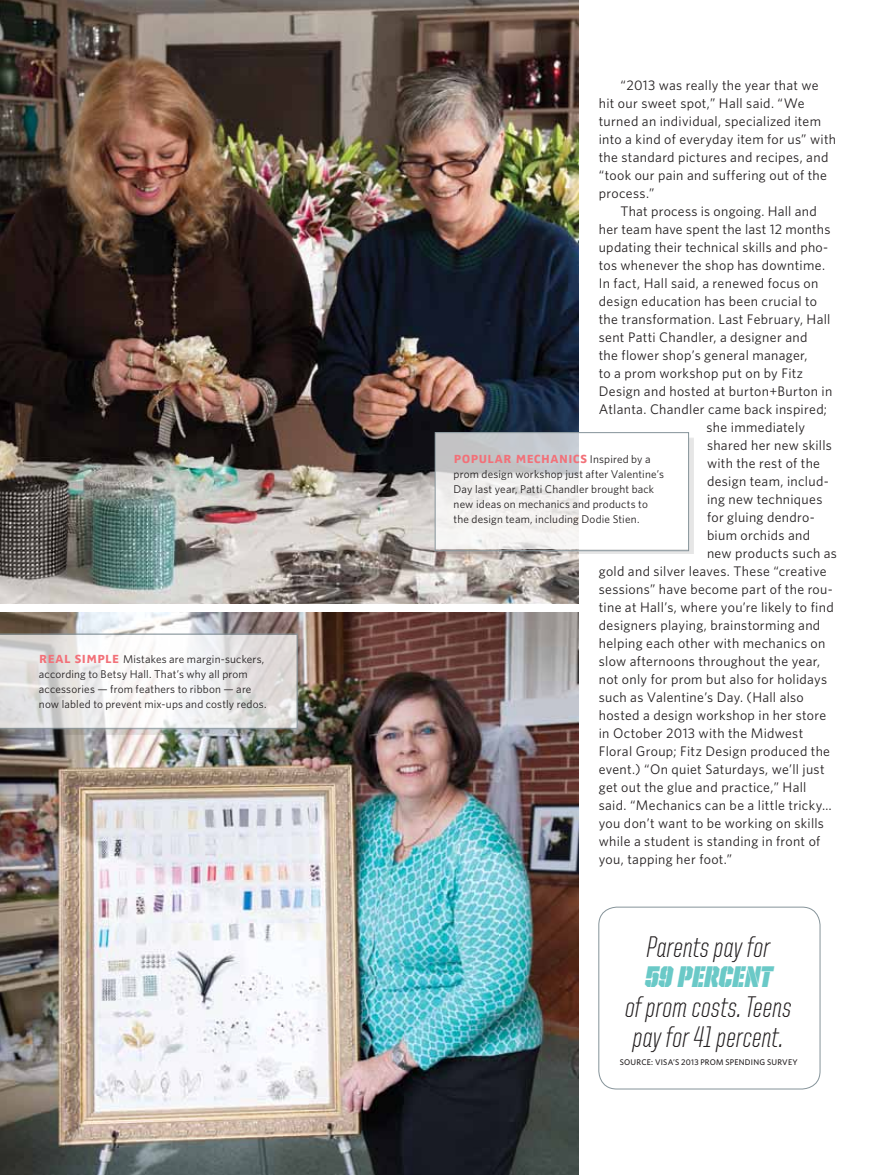
<style>
.page{position:relative;width:891px;height:1175px;background:#fff}
.page>*{position:absolute;margin:0;border:0;box-sizing:border-box;transform-origin:0 0}
.t1{font:300 30px/30px "United Italic Cond";color:#231f20}
.t2{font:30px "United Italic Cond PS St";color:#6ac9c7}
.t3{font:15.75px "Zwo Bold SC";letter-spacing:-.005em;color:#f27179}
.t4{font:13.8px/18px "Whitney";letter-spacing:.02em;color:#231f20}
.t5{font:11.25px/15px "Whitney";letter-spacing:.015em;color:#231f20}
.t6{font:500 8.25px "Whitney";letter-spacing:.025em;color:#231f20}
.s1{font-family:"Zwo Bold SC";font-size:15.75px;color:#f27179}
.s2{font-family:"Whitney";font-size:11.25px;color:#231f20}
</style>
<div class="page">
<img style="left:0;top:0;width:578px;height:603px">
<img style="left:0;top:612px;width:578px;height:562px">
<div style="left:598px;top:906px;width:222px;height:183px;border:1px solid #859399;border-radius:18px"></div>
<div style="left:0;top:639px;width:304px;height:95px;background:#231f20;opacity:.15"></div>
<svg style="left:0;top:633px;width:298px;height:96px"></svg>
<div style="left:441px;top:437px;width:253px;height:117px;background:#231f20;opacity:.15"></div>
<svg style="left:437px;top:434px;width:250px;height:115px"></svg>
<div style="left:435px;top:432px;width:254px;height:119px;border:1px solid #859399"></div>
<p class="t5" style="left:39px;top:651px;width:229px"><span class="s1">real simple</span> Mistakes are margin-suckers, according to Betsy Hall. That’s why all prom accessories — from feathers to ribbon — are now labled to prevent mix-ups and costly redos.</p>
<p class="t4" style="left:599px;top:76px;width:239px;text-indent:22px">“2013 was really the year that we hit our sweet spot,” Hall said. “We turned an individual, specialized item into a kind of everyday item for us” with the standard pictures and recipes, and “took our pain and suffering out of the process.”</p>
<p class="t4" style="left:620px;top:202px;width:198px">That process is ongoing. Hall and</p>
<p class="t4" style="left:599px;top:220px;width:233px">her team have spent the last 12 months</p>
<p class="t4" style="left:599px;top:238px;width:231px">updating their technical skills and pho-</p>
<p class="t4" style="left:599px;top:256px;width:228px">tos whenever the shop has downtime.</p>
<p class="t4" style="left:599px;top:274px;width:221px">In fact, Hall said, a renewed focus on</p>
<p class="t4" style="left:599px;top:292px;width:220px">design education has been crucial to</p>
<p class="t4" style="left:599px;top:310px;width:233px">the transformation. Last February, Hall</p>
<p class="t4" style="left:599px;top:328px;width:210px">sent Patti Chandler, a designer and</p>
<p class="t4" style="left:599px;top:346px;width:210px">the flower shop’s general manager,</p>
<p class="t4" style="left:599px;top:364px;width:206px">to a prom workshop put on by Fitz</p>
<p class="t4" style="left:599px;top:382px;width:235px">Design and hosted at burton+Burton in</p>
<p class="t4" style="left:599px;top:400px;width:230px">Atlanta. Chandler came back inspired;</p>
<p class="t4" style="left:707px;top:418px;width:100px">she immediately</p>
<p class="t4" style="left:707px;top:436px;width:126px">shared her new skills</p>
<p class="t4" style="left:707px;top:454px;width:115px">with the rest of the</p>
<p class="t4" style="left:707px;top:472px;width:123px">design team, includ-</p>
<p class="t4" style="left:707px;top:490px;width:117px">ing new techniques</p>
<p class="t4" style="left:707px;top:508px;width:109px">for gluing dendro-</p>
<p class="t4" style="left:707px;top:526px;width:105px">bium orchids and</p>
<p class="t4" style="left:707px;top:544px;width:131px">new products such as</p>
<p class="t4" style="left:599px;top:562px;width:229px">gold and silver leaves. These “creative</p>
<p class="t4" style="left:599px;top:580px;width:236px">sessions” have become part of the rou-</p>
<p class="t4" style="left:599px;top:598px;width:236px">tine at Hall’s, where you’re likely to find</p>
<p class="t4" style="left:599px;top:616px;width:223px">designers playing, brainstorming and</p>
<p class="t4" style="left:599px;top:634px;width:228px">helping each other with mechanics on</p>
<p class="t4" style="left:599px;top:652px;width:223px">slow afternoons throughout the year,</p>
<p class="t4" style="left:599px;top:670px;width:230px">not only for prom but also for holidays</p>
<p class="t4" style="left:599px;top:688px;width:207px">such as Valentine’s Day. (Hall also</p>
<p class="t4" style="left:599px;top:706px;width:229px">hosted a design workshop in her store</p>
<p class="t4" style="left:599px;top:724px;width:206px">in October 2013 with the Midwest</p>
<p class="t4" style="left:599px;top:742px;width:233px">Floral Group; Fitz Design produced the</p>
<p class="t4" style="left:599px;top:760px;width:227px">event.) “On quiet Saturdays, we’ll just</p>
<p class="t4" style="left:599px;top:778px;width:209px">get out the glue and practice,” Hall</p>
<p class="t4" style="left:599px;top:796px;width:234px">said. “Mechanics can be a little tricky…</p>
<p class="t4" style="left:599px;top:814px;width:227px">you don’t want to be working on skills</p>
<p class="t4" style="left:599px;top:832px;width:223px">while a student is standing in front of</p>
<p class="t4" style="left:599px;top:850px;width:135px">you, tapping her foot.”</p>
<p class="t3" style="left:454px;top:448px;width:199px">popular mechanics <span class="s2">Inspired by a</span></p>
<p class="t5" style="left:454px;top:466px;width:212px">prom design workshop just after Valentine’s Day last year, Patti Chandler brought back new ideas on mechanics and products to the design team, including Dodie Stien.</p>
<h1 class="t1" style="left:647px;top:931px;width:126px">Parents pay for</h1>
<h1 class="t2" style="left:645px;top:961px;width:129px">59 PERCENT</h1>
<h1 class="t1" style="left:625px;top:991px;width:168px">of prom costs. Teens pay for 41 percent.</h1>
<p class="t6" style="left:620px;top:1056px;width:180px">SOURCE: VISA’S 2013 PROM SPENDING SURVEY</p>
</div>
